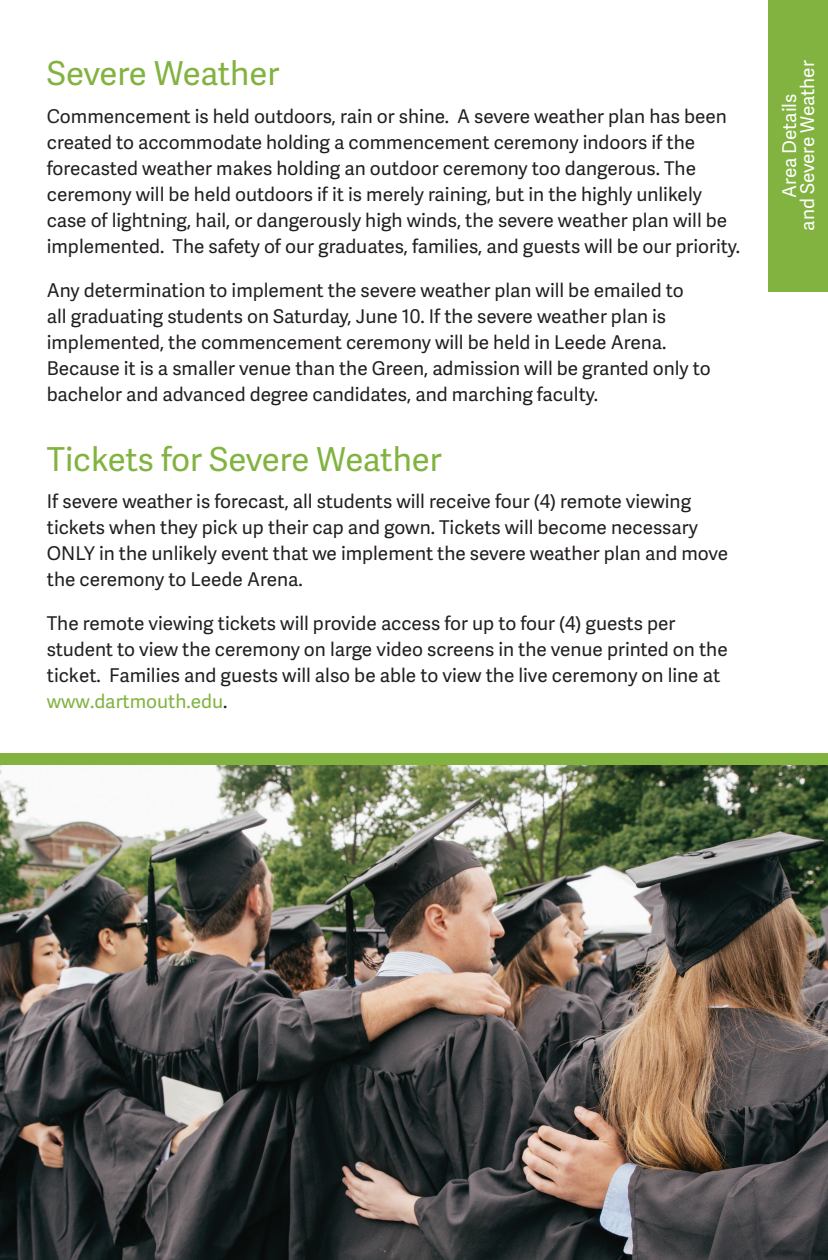
<style>
.page{position:relative;width:828px;height:1260px;background:#fff}
.page>*{position:absolute;margin:0;border:0;box-sizing:border-box;transform-origin:0 0}
.Body_Text{font:33px "Adelle Sans";letter-spacing:-.005em;color:#82b340}
.Body_Text-2{font:19px/26px "Adelle Sans";color:#231f20}
.Body_copy{font:19px/18px "Adelle Sans";color:#fff;text-align:center}
.s1{color:#82b340}
</style>
<div class="page">
<img style="left:0;top:764px;width:828px;height:496px">
<div style="left:0;top:753px;width:828px;height:11px;background:#82b340"></div>
<div style="left:768px;top:0;width:60px;height:291px;background:#82b340"></div>
<p class="Body_Text" style="left:47px;top:50px;width:234px">Severe Weather</p>
<p class="Body_Text-2" style="left:47px;top:102px;width:695px">Commencement is held outdoors, rain or shine. A severe weather plan has been created to accommodate holding a commencement ceremony indoors if the forecasted weather makes holding an outdoor ceremony too dangerous. The ceremony will be held outdoors if it is merely raining, but in the highly unlikely case of lightning, hail, or dangerously high winds, the severe weather plan will be implemented. The safety of our graduates, families, and guests will be our priority.</p>
<p class="Body_Text-2" style="left:47px;top:276px;width:666px">Any determination to implement the severe weather plan will be emailed to<br>all graduating students on Saturday, June 10. If the severe weather plan is implemented, the commencement ceremony will be held in Leede Arena.<br>Because it is a smaller venue than the Green, admission will be granted only to bachelor and advanced degree candidates, and marching faculty.</p>
<p class="Body_Text" style="left:47px;top:435px;width:397px">Tickets for Severe Weather</p>
<p class="Body_Text-2" style="left:47px;top:488px;width:683px">If severe weather is forecast, all students will receive four (4) remote viewing tickets when they pick up their cap and gown. Tickets will become necessary ONLY in the unlikely event that we implement the severe weather plan and move the ceremony to Leede Arena.</p>
<p class="Body_Text-2" style="left:47px;top:610px;width:682px">The remote viewing tickets will provide access for up to four (4) guests per student to view the ceremony on large video screens in the venue printed on the ticket. Families and guests will also be able to view the live ceremony on line at <span class="s1">www.dartmouth.edu</span>.</p>
<p class="Body_copy" style="left:780px;top:231px;width:172px;rotate:-90deg">Area Details<br>and Severe Weather</p>
</div>
